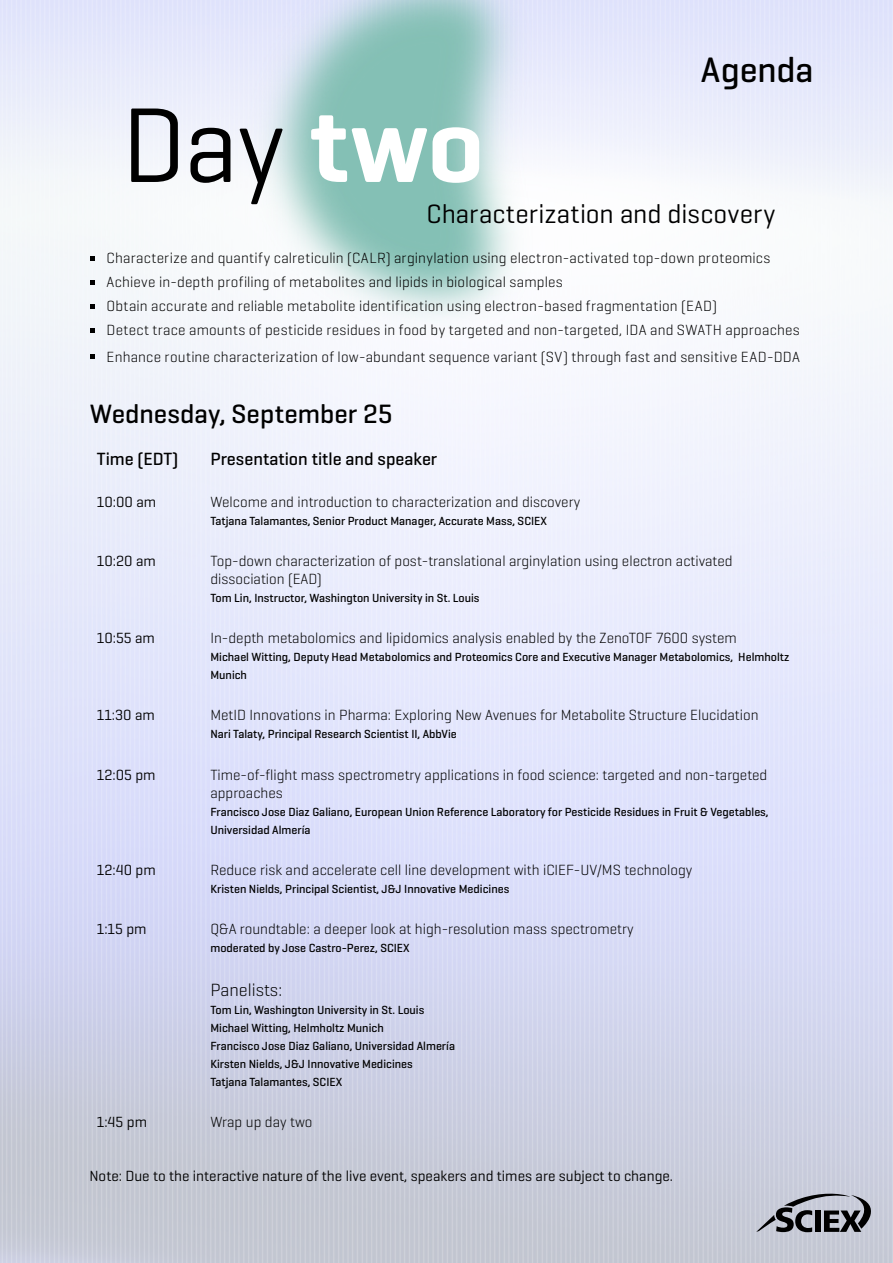
<style>
.page{position:relative;width:893px;height:1263px;background:#fff}
.page>*{position:absolute;margin:0;border:0;box-sizing:border-box;transform-origin:0 0}
.t1{font:108px "Geogrotesque";color:#000}
.t2{font:500 36px "Geogrotesque";letter-spacing:-.005em;color:#000}
.t3{font:27px "Geogrotesque";letter-spacing:.005em;color:#000}
.t4{font:500 27px "Geogrotesque";color:#000}
.t5{font:500 18px "Geogrotesque";color:#000}
.t6{font:300 18px "Geogrotesque";color:#000}
.t7{font:300 15px/18px "Geogrotesque";color:#000}
.t8{font:15px "Geogrotesque";color:#000}
.t9{font:500 12px/18px "Geogrotesque";color:#000}
.s1{font-weight:600;color:#fff}
</style>
<div class="page">
<img style="left:0;top:0;width:893px;height:1263px">
<img style="left:89px;top:0;width:602px;height:445px">
<svg style="left:756px;top:1192px;width:127px;height:40px;background:#8c8e98"></svg>
<svg style="left:90px;top:257px;width:5px;height:4px"></svg>
<svg style="left:90px;top:354px;width:5px;height:5px"></svg>
<svg style="left:90px;top:329px;width:5px;height:4px"></svg>
<svg style="left:90px;top:305px;width:5px;height:4px"></svg>
<svg style="left:90px;top:281px;width:5px;height:4px"></svg>
<p class="t2" style="left:701px;top:47px;width:114px">Agenda</p>
<p class="t1" style="left:121px;top:78px;width:365px">Day <span class="s1">two</span></p>
<p class="t3" style="left:427px;top:197px;width:351px">Characterization and discovery</p>
<p class="t7" style="left:107px;top:248px;width:665px">Characterize and quantify calreticulin (CALR) arginylation using electron-activated top-down proteomics</p>
<p class="t7" style="left:107px;top:272px;width:458px">Achieve in-depth profiling of metabolites and lipids in biological samples</p>
<p class="t7" style="left:107px;top:296px;width:612px">Obtain accurate and reliable metabolite identification using electron-based fragmentation (EAD)</p>
<p class="t7" style="left:107px;top:320px;width:695px">Detect trace amounts of pesticide residues in food by targeted and non-targeted, IDA and SWATH approaches</p>
<p class="t7" style="left:107px;top:347px;width:695px">Enhance routine characterization of low-abundant sequence variant (SV) through fast and sensitive EAD-DDA</p>
<p class="t4" style="left:90px;top:397px;width:304px">Wednesday, September 25</p>
<p class="t5" style="left:97px;top:448px;width:83px">Time (EDT)</p>
<p class="t5" style="left:210px;top:448px;width:228px">Presentation title and speaker</p>
<p class="t8" style="left:97px;top:492px;width:61px">10:00 am</p>
<p class="t7" style="left:210px;top:492px;width:371px">Welcome and introduction to characterization and discovery</p>
<p class="t9" style="left:210px;top:511px;width:338px">Tatjana Talamantes, Senior Product Manager, Accurate Mass, SCIEX</p>
<p class="t8" style="left:97px;top:551px;width:61px">10:20 am</p>
<p class="t7" style="left:210px;top:551px;width:524px">Top-down characterization of post-translational arginylation using electron activated dissociation (EAD)</p>
<p class="t9" style="left:210px;top:588px;width:271px">Tom Lin, Instructor, Washington University in St. Louis</p>
<p class="t8" style="left:97px;top:629px;width:60px">10:55 am</p>
<p class="t7" style="left:210px;top:628px;width:528px">In-depth metabolomics and lipidomics analysis enabled by the ZenoTOF 7600 system</p>
<p class="t9" style="left:210px;top:648px;width:580px">Michael Witting, Deputy Head Metabolomics and Proteomics Core and Executive Manager Metabolomics, Helmholtz<br>Munich</p>
<p class="t8" style="left:97px;top:706px;width:60px">11:30 am</p>
<p class="t7" style="left:210px;top:706px;width:550px">MetID Innovations in Pharma: Exploring New Avenues for Metabolite Structure Elucidation</p>
<p class="t9" style="left:210px;top:725px;width:248px">Nari Talaty, Principal Research Scientist II, AbbVie</p>
<p class="t8" style="left:97px;top:765px;width:60px">12:05 pm</p>
<p class="t7" style="left:210px;top:765px;width:559px">Time-of-flight mass spectrometry applications in food science: targeted and non-targeted approaches</p>
<p class="t9" style="left:210px;top:802px;width:560px">Francisco Jose Diaz Galiano, European Union Reference Laboratory for Pesticide Residues in Fruit &amp; Vegetables,<br>Universidad Almería</p>
<p class="t8" style="left:97px;top:860px;width:60px">12:40 pm</p>
<p class="t7" style="left:210px;top:860px;width:484px">Reduce risk and accelerate cell line development with iCIEF-UV/MS technology</p>
<p class="t9" style="left:210px;top:879px;width:301px">Kristen Nields, Principal Scientist, J&amp;J Innovative Medicines</p>
<p class="t8" style="left:97px;top:920px;width:51px">1:15 pm</p>
<p class="t7" style="left:210px;top:919px;width:425px">Q&amp;A roundtable: a deeper look at high-resolution mass spectrometry</p>
<p class="t9" style="left:210px;top:939px;width:201px">moderated by Jose Castro-Perez, SCIEX</p>
<p class="t6" style="left:210px;top:978px;width:73px">Panelists:</p>
<p class="t9" style="left:210px;top:1000px;width:215px">Tom Lin, Washington University in St. Louis</p>
<p class="t9" style="left:210px;top:1018px;width:175px">Michael Witting, Helmholtz Munich</p>
<p class="t9" style="left:210px;top:1036px;width:246px">Francisco Jose Diaz Galiano, Universidad Almería</p>
<p class="t9" style="left:210px;top:1054px;width:204px">Kirsten Nields, J&amp;J Innovative Medicines</p>
<p class="t9" style="left:210px;top:1072px;width:133px">Tatjana Talamantes, SCIEX</p>
<p class="t8" style="left:97px;top:1112px;width:52px">1:45 pm</p>
<p class="t7" style="left:210px;top:1112px;width:104px">Wrap up day two</p>
<p class="t8" style="left:89px;top:1166px;width:585px">Note: Due to the interactive nature of the live event, speakers and times are subject to change.</p>
</div>
